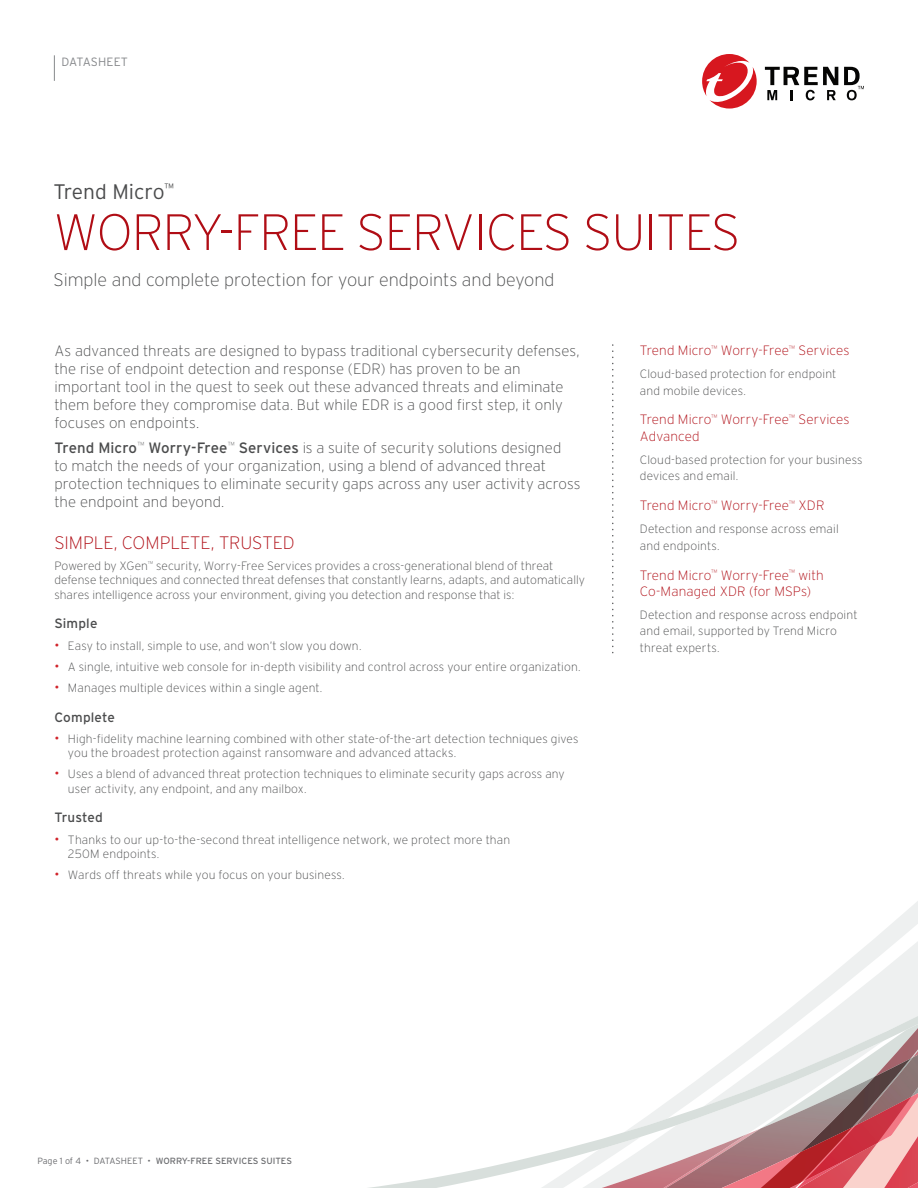
<style>
.page{position:relative;width:918px;height:1188px;background:#fff}
.page>*{position:absolute;margin:0;border:0;box-sizing:border-box;transform-origin:0 0}
.t1{font:200 51px "Interstate";letter-spacing:-.02em;color:#b00d15}
.t2{font:300 21px "Interstate";color:#4b4c4d}
.t3{font:200 18px "Interstate";color:#4b4c4d}
.t4{font:200 18px "Interstate";letter-spacing:-.005em;color:#b00d15}
.t5{font:200 15px/18px "Interstate";color:#4b4c4d}
.t6{font:200 13.5px/16.2px "Interstate";letter-spacing:.005em;color:#b00d15}
.t7{font:13.5px "Interstate";letter-spacing:.01em;color:#4b4c4d}
.t8{font:200 12px/14.4px "Interstate";letter-spacing:.01em;color:#4b4c4d}
.t9{font:300 12px "Interstate";letter-spacing:.005em;color:#87898c}
.t10{font:9px "Interstate";color:#6c6d70}
.s1{font-weight:400}
.s2{font-weight:300;font-size:13.5px;color:#d1232a}
.s3{font-weight:300}
</style>
<div class="page">
<svg style="left:368px;top:901px;width:550px;height:287px"></svg>
<svg style="left:54px;top:55px;width:1px;height:26px"></svg>
<svg style="left:765px;top:67px;width:73px;height:33px"></svg>
<svg style="left:844px;top:67px;width:20px;height:33px"></svg>
<svg style="left:702px;top:54px;width:55px;height:55px"></svg>
<svg style="left:612px;top:345px;width:2px;height:308px"></svg>
<p class="t9" style="left:62px;top:55px;width:68px">DATASHEET</p>
<h2 class="t2" style="left:53px;top:179px;width:122px">Trend Micro<sup>™</sup></h2>
<h1 class="t1" style="left:53px;top:201px;width:689px">WORRY-FREE SERVICES SUITES</h1>
<h3 class="t3" style="left:53px;top:269px;width:503px">Simple and complete protection for your endpoints and beyond</h3>
<p class="t5" style="left:54px;top:342px;width:527px">As advanced threats are designed to bypass traditional cybersecurity defenses, the rise of endpoint detection and response (EDR) has proven to be an important tool in the quest to seek out these advanced threats and eliminate them before they compromise data. But while EDR is a good first step, it only focuses on endpoints.</p>
<p class="t5" style="left:54px;top:439px;width:528px"><span class="s1">Trend Micro</span><sup>™</sup> <span class="s1">Worry-Free</span><sup>™</sup> <span class="s1">Services</span> is a suite of security solutions designed<br>to match the needs of your organization, using a blend of advanced threat protection techniques to eliminate security gaps across any user activity across the endpoint and beyond.</p>
<h3 class="t4" style="left:54px;top:532px;width:242px">SIMPLE, COMPLETE, TRUSTED</h3>
<p class="t8" style="left:54px;top:558px;width:532px">Powered by XGen<sup>™</sup> security, Worry-Free Services provides a cross-generational blend of threat defense techniques and connected threat defenses that constantly learns, adapts, and automatically shares intelligence across your environment, giving you detection and response that is:</p>
<p class="t7" style="left:54px;top:615px;width:45px">Simple</p>
<p class="t8" style="left:54px;top:638px;width:309px"><span class="s2">•</span> Easy to install, simple to use, and won’t slow you down.</p>
<p class="t8" style="left:54px;top:659px;width:528px"><span class="s2">•</span> A single, intuitive web console for in-depth visibility and control across your entire organization.</p>
<p class="t8" style="left:54px;top:680px;width:270px"><span class="s2">•</span> Manages multiple devices within a single agent.</p>
<p class="t7" style="left:54px;top:709px;width:62px">Complete</p>
<p class="t8" style="left:68px;top:731px;width:512px;text-indent:-14px"><span class="s2">•</span> High-fidelity machine learning combined with other state-of-the-art detection techniques gives you the broadest protection against ransomware and advanced attacks.</p>
<p class="t8" style="left:68px;top:767px;width:498px;text-indent:-14px"><span class="s2">•</span> Uses a blend of advanced threat protection techniques to eliminate security gaps across any user activity, any endpoint, and any mailbox.</p>
<p class="t7" style="left:54px;top:809px;width:50px">Trusted</p>
<p class="t8" style="left:68px;top:832px;width:444px;text-indent:-14px"><span class="s2">•</span> Thanks to our up-to-the-second threat intelligence network, we protect more than<br>250M endpoints.</p>
<p class="t8" style="left:54px;top:868px;width:292px"><span class="s2">•</span> Wards off threats while you focus on your business.</p>
<p class="t6" style="left:640px;top:342px;width:211px">Trend Micro<sup>™</sup> Worry-Free<sup>™</sup> Services</p>
<p class="t8" style="left:640px;top:366px;width:198px;line-height:16.5px">Cloud-based protection for endpoint and mobile devices.</p>
<p class="t6" style="left:640px;top:411px;width:211px">Trend Micro<sup>™</sup> Worry-Free<sup>™</sup> Services<br>Advanced</p>
<p class="t8" style="left:640px;top:451px;width:224px;line-height:16.5px">Cloud-based protection for your business devices and email.</p>
<p class="t6" style="left:640px;top:497px;width:186px">Trend Micro<sup>™</sup> Worry-Free<sup>™</sup> XDR</p>
<p class="t8" style="left:640px;top:521px;width:200px;line-height:16.5px">Detection and response across email and endpoints.</p>
<p class="t6" style="left:640px;top:567px;width:185px">Trend Micro<sup>™</sup> Worry-Free<sup>™</sup> with<br>Co-Managed XDR (for MSPs)</p>
<p class="t8" style="left:640px;top:606px;width:219px;line-height:16.5px">Detection and response across endpoint and email, supported by Trend Micro threat experts.</p>
<p class="t10" style="left:38px;top:1155px;width:256px"><span class="s3">Page 1 of 4 • DATASHEET •</span> WORRY-FREE SERVICES SUITES</p>
</div>
